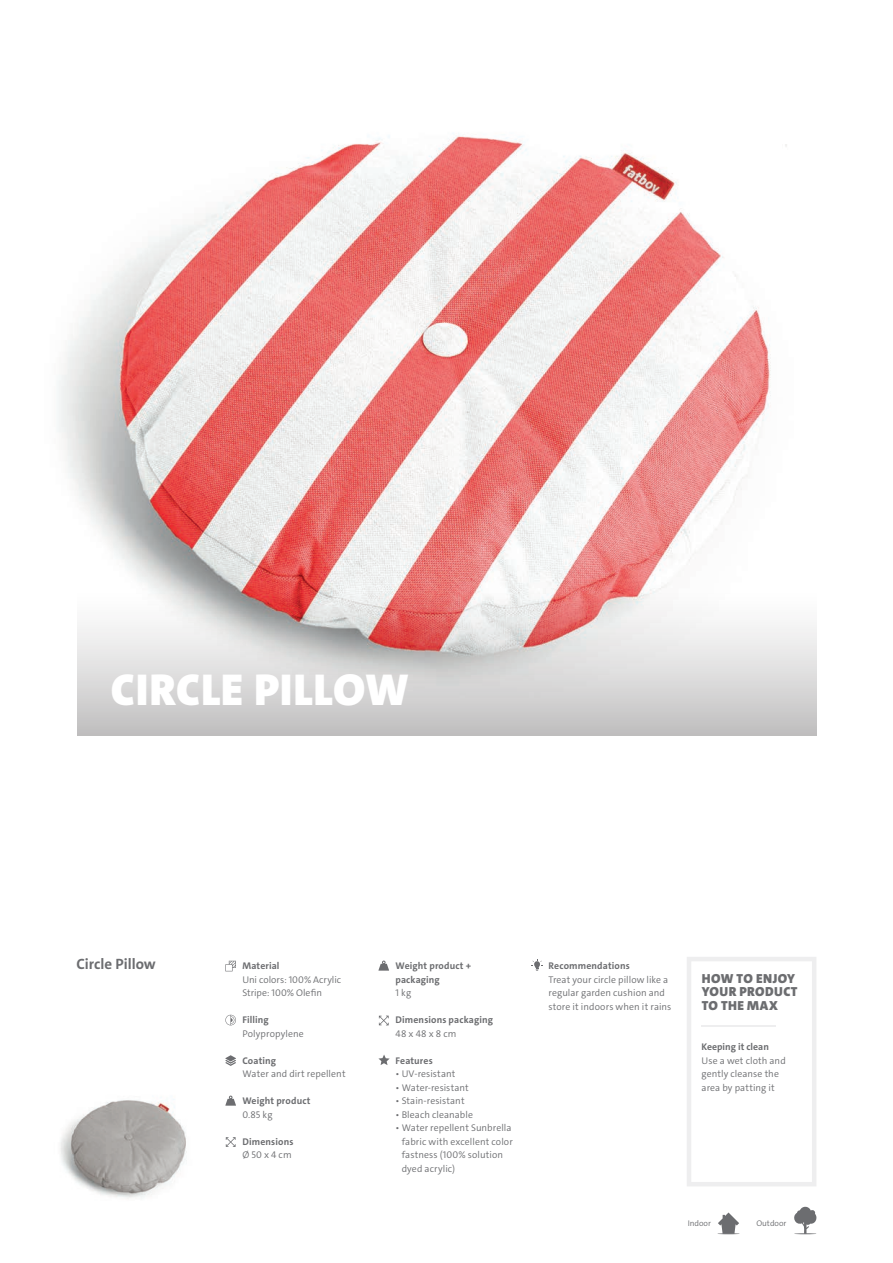
<style>
.page{position:relative;width:893px;height:1263px;background:#fff}
.page>*{position:absolute;margin:0;border:0;box-sizing:border-box;transform-origin:0 0}
.t1{font:900 45px "The Sans C4 s";letter-spacing:.01em;color:#fff}
.t2{font:700 15px "The Sans C4 s";letter-spacing:-.005em;color:#6c6d70}
.t3{font:900 13.2px/13.5px "The Sans C4 s";letter-spacing:.03em;color:#6c6d70}
.t4{font:300 9.75px/13.5px "The Sans C4 s";letter-spacing:.01em;color:#6c6d70}
.t5{font:700 9.75px/13.5px "The Sans C4 s";letter-spacing:.015em;color:#6c6d70}
.t6{font:300 8.25px "The Sans C4 s";color:#6c6d70}
</style>
<div class="page">
<div style="left:687px;top:957px;width:129px;height:229px;background:#fff;border:4px solid #eeeeef"></div>
<img style="left:58px;top:133px;width:729px;height:454px">
<svg style="left:77px;top:587px;width:739px;height:149px"></svg>
<svg style="left:225px;top:961px;width:11px;height:10px"></svg>
<svg style="left:225px;top:1015px;width:11px;height:10px"></svg>
<svg style="left:225px;top:1055px;width:11px;height:11px"></svg>
<svg style="left:225px;top:1095px;width:11px;height:11px"></svg>
<svg style="left:226px;top:1137px;width:10px;height:10px"></svg>
<svg style="left:378px;top:960px;width:11px;height:11px"></svg>
<svg style="left:379px;top:1015px;width:10px;height:10px"></svg>
<svg style="left:378px;top:1054px;width:12px;height:11px"></svg>
<svg style="left:531px;top:959px;width:12px;height:12px"></svg>
<svg style="left:717px;top:1212px;width:23px;height:22px"></svg>
<svg style="left:794px;top:1206px;width:23px;height:28px"></svg>
<img style="left:60px;top:1099px;width:127px;height:100px">
<h1 class="t1" style="left:111px;top:661px;width:299px">CIRCLE PILLOW</h1>
<h2 class="t2" style="left:77px;top:954px;width:81px">Circle Pillow</h2>
<p class="t5" style="left:242px;top:959px;width:39px">Material</p>
<p class="t4" style="left:242px;top:973px;width:100px">Uni colors: 100% Acrylic<br>Stripe: 100% Olefin</p>
<p class="t5" style="left:242px;top:1013px;width:28px">Filling</p>
<p class="t4" style="left:242px;top:1027px;width:63px">Polypropylene</p>
<p class="t5" style="left:242px;top:1054px;width:35px">Coating</p>
<p class="t4" style="left:242px;top:1067px;width:105px">Water and dirt repellent</p>
<p class="t5" style="left:242px;top:1094px;width:70px">Weight product</p>
<p class="t4" style="left:242px;top:1108px;width:32px">0.85 kg</p>
<p class="t5" style="left:242px;top:1135px;width:53px">Dimensions</p>
<p class="t4" style="left:242px;top:1148px;width:51px">Ø 50 x 4 cm</p>
<p class="t5" style="left:395px;top:959px;width:77px">Weight product + packaging</p>
<p class="t4" style="left:395px;top:986px;width:17px">1 kg</p>
<p class="t5" style="left:395px;top:1013px;width:99px">Dimensions packaging</p>
<p class="t4" style="left:395px;top:1027px;width:62px">48 x 48 x 8 cm</p>
<p class="t5" style="left:395px;top:1054px;width:39px">Features</p>
<p class="t4" style="left:395px;top:1067px;width:62px">• UV-resistant</p>
<p class="t4" style="left:395px;top:1081px;width:75px">• Water-resistant</p>
<p class="t4" style="left:395px;top:1094px;width:71px">• Stain-resistant</p>
<p class="t4" style="left:395px;top:1108px;width:79px">• Bleach cleanable</p>
<p class="t4" style="left:402px;top:1121px;width:113px;text-indent:-6px">• Water repellent Sunbrella fabric with excellent color fastness (100% solution dyed acrylic)</p>
<p class="t5" style="left:549px;top:959px;width:83px">Recommendations</p>
<p class="t4" style="left:549px;top:973px;width:124px">Treat your circle pillow like a regular garden cushion and store it indoors when it rains</p>
<h3 class="t3" style="left:702px;top:971px;width:97px">HOW TO ENJOY<br>YOUR PRODUCT<br>TO THE MAX</h3>
<p class="t5" style="left:702px;top:1040px;width:69px">Keeping it clean</p>
<p class="t4" style="left:702px;top:1054px;width:86px">Use a wet cloth and gently cleanse the area by patting it</p>
<p class="t6" style="left:688px;top:1217px;width:25px">Indoor</p>
<p class="t6" style="left:756px;top:1217px;width:32px">Outdoor</p>
</div>
